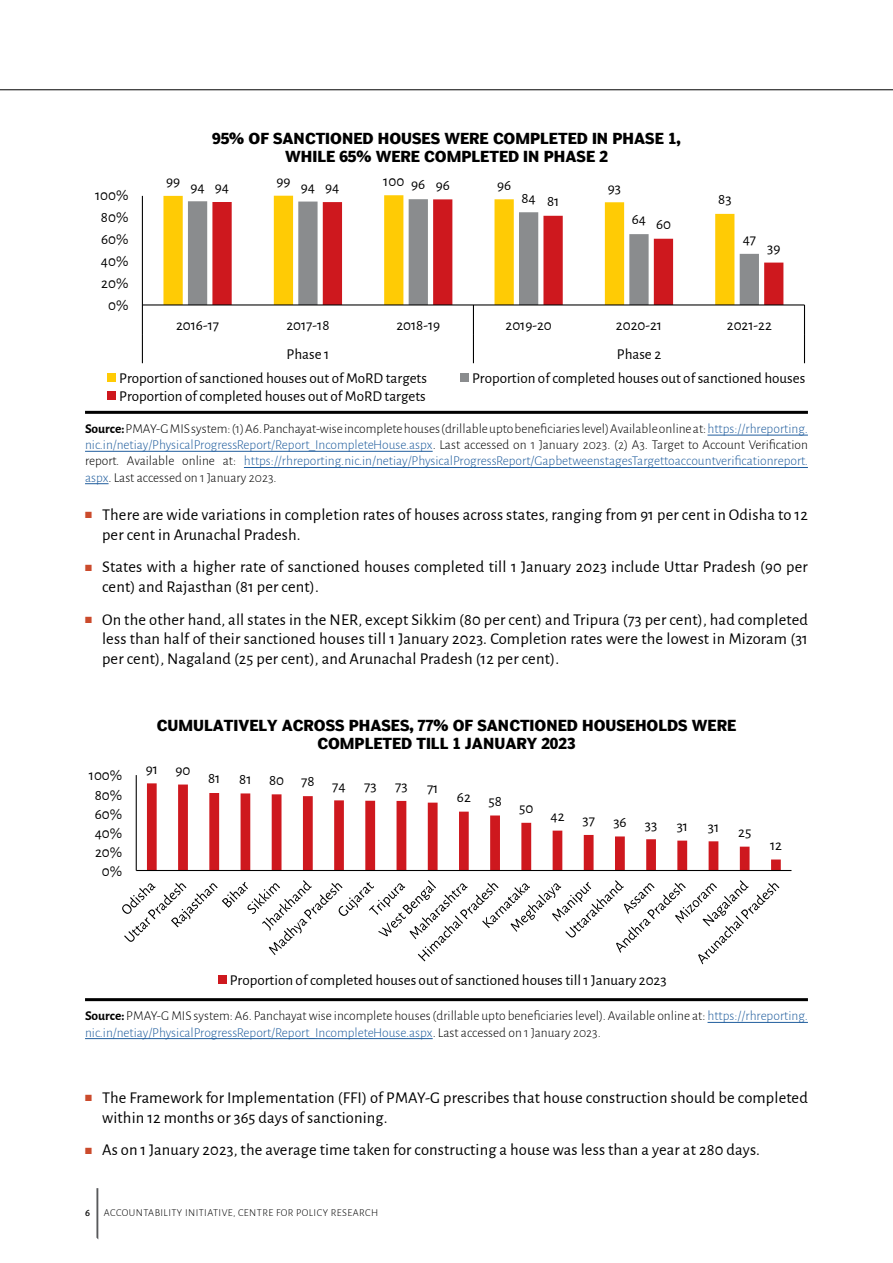
<style>
.page{position:relative;width:893px;height:1263px;background:#fff}
.page>*{position:absolute;margin:0;border:0;box-sizing:border-box;transform-origin:0 0}
.t1{font:16.5px/19.8px "Alegreya Sans";letter-spacing:.01em;color:#000}
.t2{font:15px "Alegreya Sans";color:#000}
.t3{font:700 15px/18px "Poynter Agate";color:#000;text-align:center}
.t4{font:300 13.5px/16.2px "Alegreya Sans";color:#000;text-align:justify}
.t5{font:300 10.5px "Alegreya Sans";letter-spacing:.04em;color:#000}
.t6{font:500 10.5px "Alegreya Sans";color:#000}
.s1{font-weight:700}
.s2{color:#215e9e}
.s3{color:#cb4b2c}
</style>
<div class="page">
<hr style="left:0;top:89px;width:893px;height:1px;background:#000">
<svg style="left:96px;top:1188px;width:2px;height:51px"></svg>
<svg style="left:163px;top:195px;width:241px;height:109px;fill:#ffcb05"></svg>
<svg style="left:188px;top:199px;width:24px;height:105px;fill:#8a8c8e"></svg>
<svg style="left:212px;top:199px;width:571px;height:105px"></svg>
<hr style="left:142px;top:196px;width:1px;height:109px;background:#000">
<hr style="left:142px;top:304px;width:662px;height:1px;background:#000">
<svg style="left:142px;top:305px;width:1px;height:58px"></svg>
<svg style="left:473px;top:305px;width:1px;height:58px"></svg>
<svg style="left:804px;top:305px;width:1px;height:58px"></svg>
<div style="left:108px;top:373px;width:8px;height:8px;background:#ffcb05"></div>
<div style="left:460px;top:373px;width:8px;height:8px;background:#8a8c8e"></div>
<div style="left:108px;top:391px;width:8px;height:8px;background:#ce181e"></div>
<svg style="left:147px;top:783px;width:634px;height:87px"></svg>
<hr style="left:136px;top:775px;width:1px;height:95px;background:#000">
<hr style="left:136px;top:870px;width:655px;height:1px;background:#000">
<svg style="left:122px;top:880px;width:657px;height:84px"></svg>
<div style="left:218px;top:976px;width:8px;height:8px;background:#ce181e"></div>
<hr style="left:85px;top:411px;width:723px;height:3px;background:#000">
<hr style="left:85px;top:998px;width:723px;height:3px;background:#000">
<hr style="left:707px;top:435px;width:101px;height:1px;background:#215e9e">
<hr style="left:85px;top:451px;width:348px;height:1px;background:#215e9e">
<hr style="left:244px;top:467px;width:564px;height:1px;background:#215e9e">
<svg style="left:85px;top:483px;width:24px;height:1px"></svg>
<hr style="left:707px;top:1022px;width:101px;height:1px;background:#215e9e">
<hr style="left:85px;top:1038px;width:348px;height:1px;background:#215e9e">
<p class="t2" style="left:95px;top:185px;width:35px">100%</p>
<p class="t2" style="left:101px;top:207px;width:29px">80%</p>
<p class="t2" style="left:101px;top:229px;width:29px">60%</p>
<p class="t2" style="left:101px;top:251px;width:29px">40%</p>
<p class="t2" style="left:101px;top:273px;width:29px">20%</p>
<p class="t2" style="left:108px;top:295px;width:22px">0%</p>
<p class="t3" style="left:212px;top:129px;width:470px">95% OF SANCTIONED HOUSES WERE COMPLETED IN PHASE 1,<br>WHILE 65% WERE COMPLETED IN PHASE 2</p>
<p class="t2" style="left:166px;top:171px;width:16px">99</p>
<p class="t2" style="left:276px;top:171px;width:16px">99</p>
<p class="t2" style="left:383px;top:170px;width:22px">100</p>
<p class="t2" style="left:497px;top:174px;width:16px">96</p>
<p class="t2" style="left:608px;top:177px;width:15px">93</p>
<p class="t2" style="left:190px;top:176px;width:16px">94</p>
<p class="t2" style="left:301px;top:177px;width:16px">94</p>
<p class="t2" style="left:411px;top:174px;width:16px">96</p>
<p class="t2" style="left:215px;top:177px;width:16px">94</p>
<p class="t2" style="left:325px;top:177px;width:16px">94</p>
<p class="t2" style="left:436px;top:174px;width:16px">96</p>
<p class="t2" style="left:521px;top:187px;width:16px">84</p>
<p class="t2" style="left:547px;top:191px;width:14px">81</p>
<p class="t2" style="left:632px;top:209px;width:16px">64</p>
<p class="t2" style="left:656px;top:214px;width:16px">60</p>
<p class="t2" style="left:718px;top:189px;width:15px">83</p>
<p class="t2" style="left:743px;top:229px;width:15px">47</p>
<p class="t2" style="left:767px;top:238px;width:15px">39</p>
<p class="t2" style="left:176px;top:315px;width:44px">2016-17</p>
<p class="t2" style="left:286px;top:315px;width:45px">2017-18</p>
<p class="t2" style="left:396px;top:315px;width:45px">2018-19</p>
<p class="t2" style="left:505px;top:315px;width:48px">2019-20</p>
<p class="t2" style="left:616px;top:315px;width:48px">2020-21</p>
<p class="t2" style="left:727px;top:315px;width:47px">2021-22</p>
<p class="t2" style="left:287px;top:344px;width:44px">Phase 1</p>
<p class="t2" style="left:617px;top:344px;width:46px">Phase 2</p>
<p class="t2" style="left:119px;top:367px;width:309px">Proportion of sanctioned houses out of MoRD targets</p>
<p class="t2" style="left:472px;top:367px;width:335px">Proportion of completed houses out of sanctioned houses</p>
<p class="t2" style="left:119px;top:385px;width:308px">Proportion of completed houses out of MoRD targets</p>
<p class="t4" style="left:85px;top:420px;width:724px"><span class="s1">Source:</span> PMAY-G MIS system: (1) A6. Panchayat-wise incomplete houses (drillable upto beneficiaries level) Available online at: <span class="s2">https://rhreporting. nic.in/netiay/PhysicalProgressReport/Report_IncompleteHouse.aspx</span>. Last accessed on 1 January 2023. (2) A3. Target to Account Verification report. Available online at: <span class="s2">https://rhreporting.nic.in/netiay/PhysicalProgressReport/GapbetweenstagesTargettoaccountverificationreport. aspx</span>. Last accessed on 1 January 2023.</p>
<p class="t1" style="left:102px;top:504px;width:707px;text-indent:-17px"><span class="s3">■</span> There are wide variations in completion rates of houses across states, ranging from 91 per cent in Odisha to 12 per cent in Arunachal Pradesh.</p>
<p class="t1" style="left:102px;top:556px;width:707px;text-indent:-17px"><span class="s3">■</span> States with a higher rate of sanctioned houses completed till 1 January 2023 include Uttar Pradesh (90 per cent) and Rajasthan (81 per cent).</p>
<p class="t1" style="left:102px;top:608px;width:707px;text-align:justify;text-indent:-17px"><span class="s3">■</span> On the other hand, all states in the NER, except Sikkim (80 per cent) and Tripura (73 per cent), had completed less than half of their sanctioned houses till 1 January 2023. Completion rates were the lowest in Mizoram (31 per cent), Nagaland (25 per cent), and Arunachal Pradesh (12 per cent).</p>
<p class="t3" style="left:157px;top:716px;width:581px">CUMULATIVELY ACROSS PHASES, 77% OF SANCTIONED HOUSEHOLDS WERE<br>COMPLETED TILL 1 JANUARY 2023</p>
<p class="t2" style="left:89px;top:765px;width:35px">100%</p>
<p class="t2" style="left:95px;top:784px;width:29px">80%</p>
<p class="t2" style="left:95px;top:803px;width:29px">60%</p>
<p class="t2" style="left:95px;top:822px;width:29px">40%</p>
<p class="t2" style="left:146px;top:759px;width:46px">91 90</p>
<p class="t2" style="left:208px;top:768px;width:14px">81</p>
<p class="t2" style="left:239px;top:773px;width:170px">81 80 78 74 73 73</p>
<p class="t2" style="left:427px;top:778px;width:13px">71</p>
<p class="t2" style="left:457px;top:789px;width:46px">62 58</p>
<p class="t2" style="left:519px;top:798px;width:16px">50</p>
<p class="t2" style="left:550px;top:811px;width:108px">42 37 36 33</p>
<p class="t2" style="left:677px;top:816px;width:13px">31</p>
<p class="t2" style="left:708px;top:816px;width:13px">31</p>
<p class="t2" style="left:738px;top:822px;width:15px">25</p>
<p class="t2" style="left:95px;top:841px;width:29px">20%</p>
<p class="t2" style="left:770px;top:835px;width:13px">12</p>
<p class="t2" style="left:102px;top:861px;width:22px">0%</p>
<p class="t2" style="left:230px;top:970px;width:438px">Proportion of completed houses out of sanctioned houses till 1 January 2023</p>
<p class="t4" style="left:85px;top:1007px;width:724px"><span class="s1">Source:</span> PMAY-G MIS system: A6. Panchayat wise incomplete houses (drillable upto beneficiaries level). Available online at: <span class="s2">https://rhreporting. nic.in/netiay/PhysicalProgressReport/Report_IncompleteHouse.aspx</span>. Last accessed on 1 January 2023.</p>
<p class="t1" style="left:102px;top:1087px;width:707px;text-indent:-17px"><span class="s3">■</span> The Framework for Implementation (FFI) of PMAY-G prescribes that house construction should be completed within 12 months or 365 days of sanctioning.</p>
<p class="t1" style="left:85px;top:1139px;width:676px"><span class="s3">■</span> As on 1 January 2023, the average time taken for constructing a house was less than a year at 280 days.</p>
<p class="t6" style="left:85px;top:1205px;width:6px">6</p>
<p class="t5" style="left:104px;top:1206px;width:276px">ACCOUNTABILITY INITIATIVE, CENTRE FOR POLICY RESEARCH</p>
</div>
